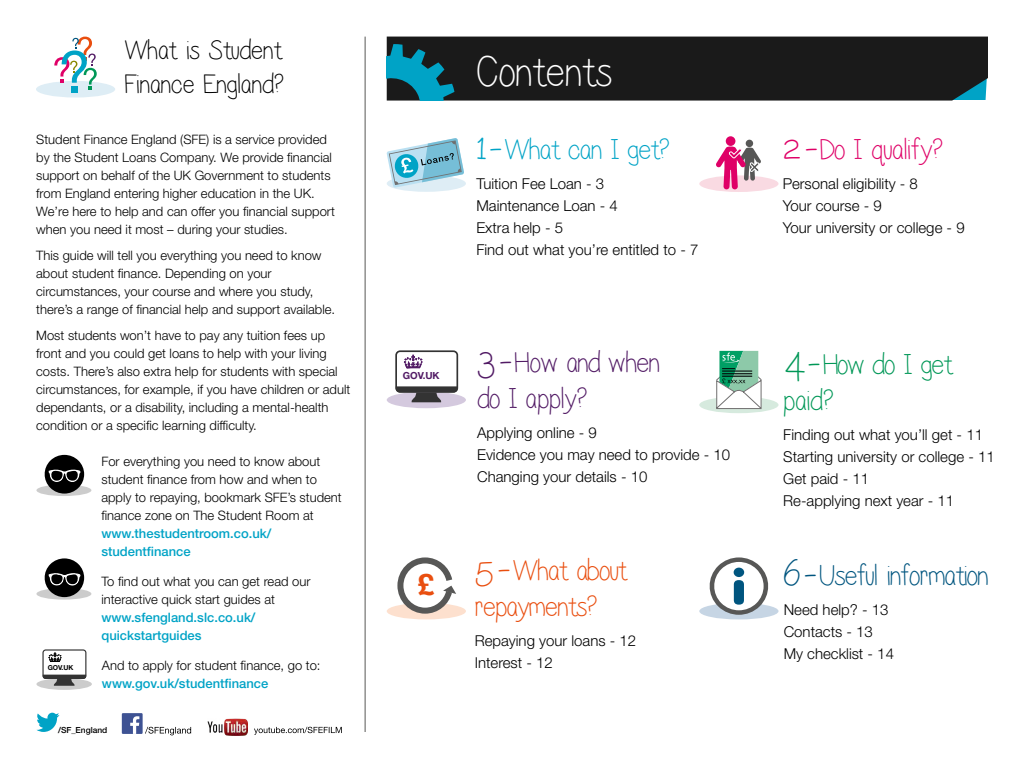
<style>
.page{position:relative;width:1024px;height:768px;background:#fff}
.page>*{position:absolute;margin:0;border:0;box-sizing:border-box;transform-origin:0 0}
.t1{font:45px "Lilian";letter-spacing:.02em;color:#fff}
.t2{font:40px "Lilian";color:#e94e0f}
.t3{font:30px/36px "Lilian";letter-spacing:.02em;color:#521b65}
.t4{font:30px/36px "Lilian";color:#e94e0f}
.t5{font:30px "Lilian";color:#00557f}
.t6{font:30px/36px "Lilian";color:#009757}
.t7{font:30px "Lilian";color:#00a3c6}
.t8{font:30px "Lilian";letter-spacing:.02em;color:#df0067}
.t9{font:700 29px "Helvetica Neue";color:#e94e0f}
.t10{font:28px/33.6px "Lilian";letter-spacing:.02em;color:#000}
.t11{font:300 15px/22px "Helvetica Neue LT Std";color:#000}
.t12{font:300 13px/18px "Helvetica Neue LT Std";color:#000}
.t13{font:700 9.8px "Helvetica Neue LT Std";color:#521b65}
.t14{font:500 8.4px "Helvetica Neue LT Std";color:#000}
.t15{font:700 6.8px "Helvetica Neue LT Std";color:#000}
.s1{font-weight:500;color:#00a3c6}
.s2{font-size:40px}
.s3{font-size:36px}
</style>
<div class="page">
<div style="left:387px;top:603px;width:79px;height:16px;background:#fde0ce;border-radius:50%"></div>
<div style="left:699px;top:603px;width:80px;height:16px;background:#c6d5e4;border-radius:50%"></div>
<div style="left:699px;top:397px;width:80px;height:16px;background:#d6eade;border-radius:50%"></div>
<div style="left:699px;top:175px;width:80px;height:17px;background:#f9dae2;border-radius:50%"></div>
<div style="left:746px;top:140px;width:7px;height:7px;background:#575756;border-radius:50%"></div>
<div style="left:726px;top:136px;width:9px;height:10px;background:#df0067;border-radius:50%"></div>
<svg style="left:716px;top:147px;width:45px;height:42px"></svg>
<hr style="left:365px;top:37px;width:1px;height:695px;background:#575756">
<div style="left:387px;top:392px;width:79px;height:16px;background:#d4c9de;border-radius:50%"></div>
<div style="left:395px;top:350px;width:63px;height:43px;background:#fff;border:2px solid #333;border-radius:4px"></div>
<svg style="left:404px;top:355px;width:19px;height:13px"></svg>
<svg style="left:396px;top:386px;width:62px;height:16px"></svg>
<svg style="left:715px;top:351px;width:48px;height:58px"></svg>
<hr style="left:722px;top:373px;width:30px;height:1px;background:#020203">
<hr style="left:722px;top:376px;width:30px;height:1px;background:#020203">
<svg style="left:394px;top:557px;width:62px;height:60px"></svg>
<svg style="left:709px;top:557px;width:60px;height:58px"></svg>
<div style="left:387px;top:175px;width:79px;height:17px;background:#deedf5;border-radius:50%"></div>
<svg style="left:387px;top:138px;width:77px;height:50px"></svg>
<div style="left:387px;top:37px;width:601px;height:64px;background:#1a1a1a"></div>
<svg style="left:387px;top:44px;width:69px;height:57px;background:#0e5f70"></svg>
<div style="left:36px;top:81px;width:79px;height:17px;background:#deedf5;border-radius:50%"></div>
<div style="left:71px;top:86px;width:7px;height:7px;background:#00a3c6"></div>
<svg style="left:54px;top:37px;width:43px;height:53px"></svg>
<div style="left:36px;top:485px;width:55px;height:11px;background:#ccc;border-radius:50%"></div>
<svg style="left:43px;top:455px;width:41px;height:39px"></svg>
<svg style="left:36px;top:588px;width:55px;height:12px"></svg>
<svg style="left:43px;top:558px;width:41px;height:39px"></svg>
<div style="left:36px;top:678px;width:56px;height:12px;background:#ccc;border-radius:50%"></div>
<div style="left:42px;top:649px;width:44px;height:30px;background:#fff;border:1px solid #333;border-radius:3px"></div>
<svg style="left:48px;top:652px;width:14px;height:10px"></svg>
<svg style="left:43px;top:675px;width:43px;height:11px"></svg>
<svg style="left:36px;top:713px;width:23px;height:19px"></svg>
<svg style="left:145px;top:727px;width:46px;height:8px"></svg>
<div style="left:122px;top:713px;width:21px;height:21px;background:#3e5293"></div>
<svg style="left:130px;top:716px;width:9px;height:18px"></svg>
<svg style="left:254px;top:727px;width:88px;height:8px"></svg>
<img style="left:207px;top:718px;width:40px;height:17px">
<p class="t10" style="left:125px;top:36px;width:160px">What is Student<br>Finance England?</p>
<p class="t12" style="left:36px;top:130px;width:300px">Student Finance England (SFE) is a service provided by the Student Loans Company. We provide financial support on behalf of the UK Government to students from England entering higher education in the UK.<br>We’re here to help and can offer you financial support when you need it most – during your studies.</p>
<p class="t12" style="left:36px;top:246px;width:300px">This guide will tell you everything you need to know about student finance. Depending on your circumstances, your course and where you study, there’s a range of financial help and support available.</p>
<p class="t12" style="left:36px;top:326px;width:316px">Most students won’t have to pay any tuition fees up front and you could get loans to help with your living costs. There’s also extra help for students with special circumstances, for example, if you have children or adult dependants, or a disability, including a mental-health condition or a specific learning difficulty.</p>
<p class="t12" style="left:101px;top:452px;width:242px">For everything you need to know about student finance from how and when to apply to repaying, bookmark SFE’s student finance zone on The Student Room at <span class="s1">www.thestudentroom.co.uk/ studentfinance</span></p>
<p class="t12" style="left:101px;top:572px;width:211px">To find out what you can get read our interactive quick start guides at <span class="s1">www.sfengland.slc.co.uk/ quickstartguides</span></p>
<p class="t12" style="left:102px;top:656px;width:220px">And to apply for student finance, go to: <span class="s1">www.gov.uk/studentfinance</span></p>
<p class="t15" style="left:48px;top:663px;width:27px">GOV.UK</p>
<p class="t14" style="left:58px;top:725px;width:51px">/SF_England</p>
<p class="t1" style="left:476px;top:51px;width:136px">Contents</p>
<p class="t7" style="left:476px;top:136px;width:194px"><span class="s2">1 -</span> What can I get?</p>
<p class="t11" style="left:476px;top:172px;width:223px">Tuition Fee Loan - 3<br>Maintenance Loan - 4<br>Extra help - 5<br>Find out what you’re entitled to - 7</p>
<p class="t13" style="left:403px;top:370px;width:38px">GOV.UK</p>
<h3 class="t9" style="left:418px;top:562px;width:18px">£</h3>
<p class="t3" style="left:477px;top:346px;width:184px"><span class="s2">3 -</span> How and when do I apply?</p>
<p class="t11" style="left:477px;top:421px;width:255px">Applying online - 9<br>Evidence you may need to provide - 10<br>Changing your details - 10</p>
<p class="t4" style="left:475px;top:554px;width:153px"><span class="s3">5</span> What about repayments?</p>
<p class="t11" style="left:475px;top:629px;width:163px">Repaying your loans - 12<br>Interest - 12</p>
<h2 class="t2" style="left:498px;top:550px;width:12px">-</h2>
<p class="t8" style="left:783px;top:136px;width:161px"><span class="s2">2 -</span> Do I qualify?</p>
<p class="t11" style="left:783px;top:172px;width:184px">Personal eligibility - 8<br>Your course - 9<br>Your university or college - 9</p>
<p class="t6" style="left:783px;top:348px;width:170px"><span class="s2">4 -</span> How do I get paid?</p>
<p class="t11" style="left:783px;top:423px;width:213px">Finding out what you’ll get - 11<br>Starting university or college - 11<br>Get paid - 11<br>Re-applying next year - 11</p>
<p class="t5" style="left:784px;top:562px;width:206px"><span class="s3">6</span> <span class="s2">-</span> Useful information</p>
<p class="t11" style="left:784px;top:598px;width:112px">Need help? - 13<br>Contacts - 13<br>My checklist - 14</p>
</div>
